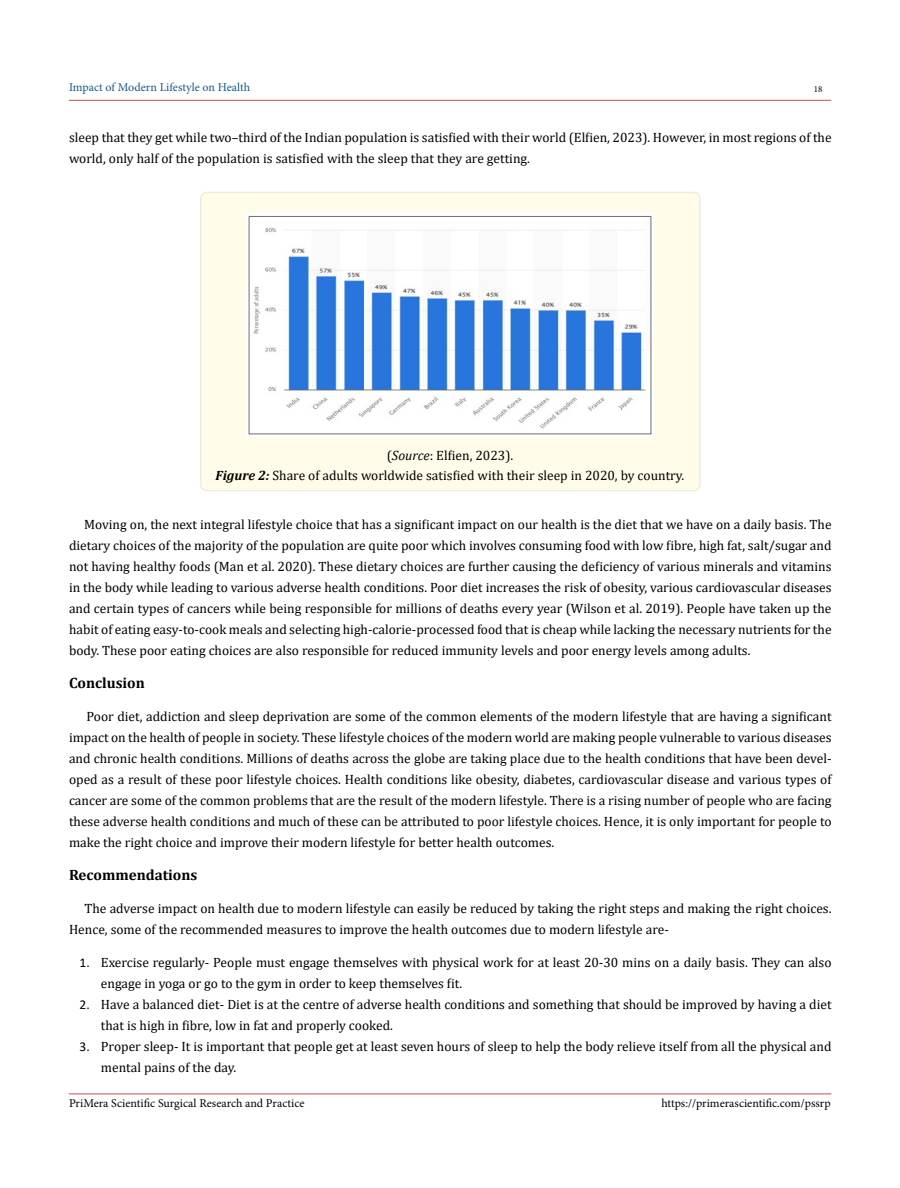
<style>
.page{position:relative;width:900px;height:1188px;background:#fff}
.page>*{position:absolute;margin:0;border:0;box-sizing:border-box;transform-origin:0 0}
.t1{font:700 15px "Cambria";color:#000}
.t2{font:13.5px/21px "Cambria";color:#000}
.t3{font:12px "Minion Pro";color:#000}
.t4{font:12px "Minion Pro";color:#15588c}
.t5{font:9px "Minion Pro";color:#000}
.s1{font-style:italic}
.s2{font-weight:700;font-style:italic}
.s3{font-family:"Calibri"}
</style>
<div class="page">
<hr style="left:69px;top:100px;width:762px;height:1px;background:#c0504d">
<hr style="left:69px;top:1094px;width:762px;height:1px;background:#c0504d">
<div style="left:201px;top:192px;width:499px;height:299px;background:#fffde9;border-radius:6px"></div>
<div style="left:200px;top:192px;width:501px;height:299px;border:2px solid #eeece1;border-radius:6px"></div>
<img style="left:247px;top:214px;width:406px;height:222px">
<p class="t4" style="left:69px;top:79px;width:183px">Impact of Modern Lifestyle on Health</p>
<p class="t5" style="left:814px;top:83px;width:10px">18</p>
<p class="t2" style="left:69px;top:127px;width:764px">sleep that they get while two–third of the Indian population is satisfied with their world (Elfien, 2023). However, in most regions of the world, only half of the population is satisfied with the sleep that they are getting.</p>
<p class="t2" style="left:216px;top:445px;width:470px;line-height:20.2px;text-align:center">(<span class="s1">Source</span>: Elfien, 2023).<br><span class="s2">Figure 2:</span> Share of adults worldwide satisfied with their sleep in 2020, by country.</p>
<p class="t2" style="left:69px;top:513px;width:764px;text-align:justify;text-indent:15px">Moving on, the next integral lifestyle choice that has a significant impact on our health is the diet that we have on a daily basis. The dietary choices of the majority of the population are quite poor which involves consuming food with low fibre, high fat, salt/sugar and not having healthy foods (Man et al. 2020). These dietary choices are further causing the deficiency of various minerals and vitamins in the body while leading to various adverse health conditions. Poor diet increases the risk of obesity, various cardiovascular diseases and certain types of cancers while being responsible for millions of deaths every year (Wilson et al. 2019). People have taken up the habit of eating easy-to-cook meals and selecting high-calorie-processed food that is cheap while lacking the necessary nutrients for the body. These poor eating choices are also responsible for reduced immunity levels and poor energy levels among adults.</p>
<p class="t1" style="left:69px;top:672px;width:77px">Conclusion</p>
<p class="t2" style="left:69px;top:705px;width:764px;text-align:justify;text-indent:18px">Poor diet, addiction and sleep deprivation are some of the common elements of the modern lifestyle that are having a significant impact on the health of people in society. These lifestyle choices of the modern world are making people vulnerable to various diseases and chronic health conditions. Millions of deaths across the globe are taking place due to the health conditions that have been devel&shy;oped as a result of these poor lifestyle choices. Health conditions like obesity, diabetes, cardiovascular disease and various types of cancer are some of the common problems that are the result of the modern lifestyle. There is a rising number of people who are facing these adverse health conditions and much of these can be attributed to poor lifestyle choices. Hence, it is only important for people to make the right choice and improve their modern lifestyle for better health outcomes.</p>
<p class="t1" style="left:69px;top:864px;width:130px">Recommendations</p>
<p class="t2" style="left:69px;top:897px;width:764px;text-indent:16px">The adverse impact on health due to modern lifestyle can easily be reduced by taking the right steps and making the right choices.<br>Hence, some of the recommended measures to improve the health outcomes due to modern lifestyle are-</p>
<p class="t2" style="left:101px;top:951px;width:732px;text-indent:-21px"><span class="s3">1.</span> Exercise regularly- People must engage themselves with physical work for at least 20-30 mins on a daily basis. They can also engage in yoga or go to the gym in order to keep themselves fit.</p>
<p class="t2" style="left:101px;top:993px;width:732px;text-indent:-21px"><span class="s3">2.</span> Have a balanced diet- Diet is at the centre of adverse health conditions and something that should be improved by having a diet that is high in fibre, low in fat and properly cooked.</p>
<p class="t2" style="left:101px;top:1035px;width:732px;text-indent:-21px"><span class="s3">3.</span> Proper sleep- It is important that people get at least seven hours of sleep to help the body relieve itself from all the physical and mental pains of the day.</p>
<p class="t3" style="left:69px;top:1095px;width:237px">PriMera Scientific Surgical Research and Practice</p>
<p class="t3" style="left:661px;top:1095px;width:171px">https://primerascientific.com/pssrp</p>
</div>
